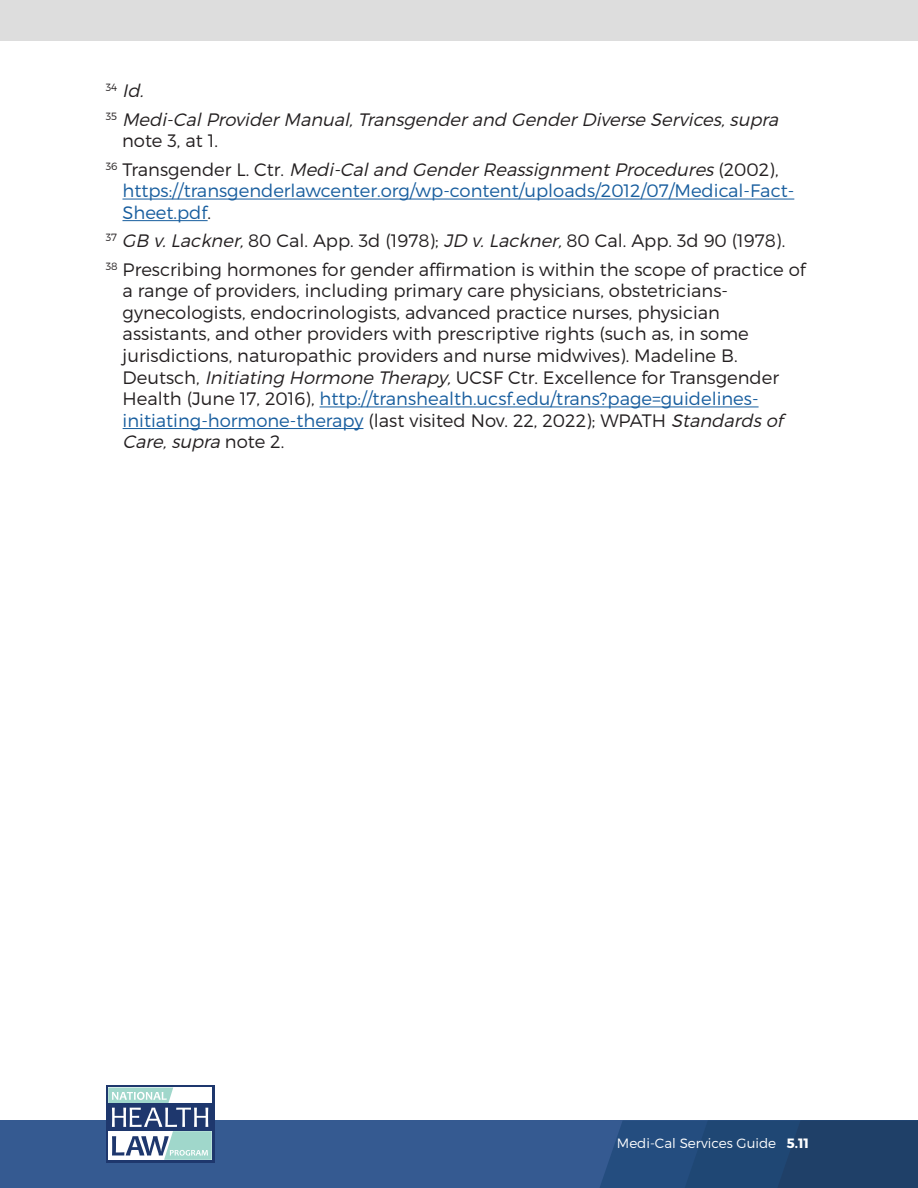
<style>
.page{position:relative;width:918px;height:1188px;background:#fff}
.page>*{position:absolute;margin:0;border:0;box-sizing:border-box;transform-origin:0 0}
.t1{font:300 18px/21.6px "Montserrat";color:#231f20}
.t2{font:italic 300 18px/28.3px "Montserrat";color:#231f20}
.t3{font:300 18px/21.6px "Montserrat";color:#175d9e}
.t4{font:300 13.5px "Montserrat";color:#fff}
.s1{font-style:normal}
.s2{color:#231f20}
.s3{font-style:italic}
.s4{color:#175d9e}
.s5{font-weight:700}
</style>
<div class="page">
<div style="left:0;top:1120px;width:918px;height:68px;background:#355a91"></div>
<svg style="left:600px;top:1120px;width:318px;height:68px;background:#214673"></svg>
<svg style="left:106px;top:1085px;width:109px;height:78px"></svg>
<svg style="left:108px;top:1088px;width:104px;height:72px;background:#91a8ba"></svg>
<div style="left:0;top:0;width:918px;height:40px;background:#ddd"></div>
<hr style="left:122px;top:199px;width:672px;height:1px;background:#175d9e">
<hr style="left:122px;top:220px;width:86px;height:1px;background:#175d9e">
<hr style="left:320px;top:406px;width:439px;height:1px;background:#175d9e">
<hr style="left:123px;top:428px;width:240px;height:1px;background:#175d9e">
<p class="t2" style="left:106px;top:76px;width:678px"><sup>34</sup> Id.<br><sup>3</sup> <sup>5</sup> Medi-CalProviderManual,Transgenderand GenderDiverse Services,supra</p>
<p class="t2" style="left:106px;top:126px;width:674px;text-indent:16px"><span class="s1">note 3, at 1.<br></span><sup>3</sup> <sup>6</sup> <span class="s1">Tra n s g e n d e r L . C t r.</span> Medi-Caland GenderReassignmentProcedures<span class="s1">( 2 0 0 2 ) ,</span></p>
<p class="t3" style="left:122px;top:180px;width:673px">https://transgenderlawcenter.org/wp-content/uploads/2012/07/Medical-Fact-<br>Sheet.pdf<span class="s2">.</span></p>
<p class="t1" style="left:106px;top:226px;width:701px;line-height:28.3px"><sup>37</sup> <span class="s3">GB v.Lackner,</span>80 Cal. App. 3d (1978); <span class="s3">JD v.Lackner,</span>80 Cal. App. 3d 90 (1978).<br><sup>38</sup> Prescribing hormones for gender affirmation is within the scope of practice of</p>
<p class="t1" style="left:123px;top:280px;width:662px">a range of providers, including primary care physicians, obstetricians&shy;gynecologists, endocrinologists, advanced practice nurses, physician assistants, and other providers with prescriptive rights (such as, in some jurisdictions, naturopathic providers and nurse midwives). Madeline B.<br>Deutsch, <span class="s3">Initiating Hormone Therapy,</span>UCSF Ctr. Excellence for Transgender Health (June 17, 2016), <span class="s4">http://transhealth.ucsf.edu/trans?page=guidelines&shy;initiating-hormone-therapy</span> (last visited Nov. 22, 2022); WPATH <span class="s3">Standardsof Care,supra</span> n o te 2 .</p>
<p class="t4" style="left:617px;top:1135px;width:194px">Medi-Cal Services Guide <span class="s5">5.11</span></p>
</div>
